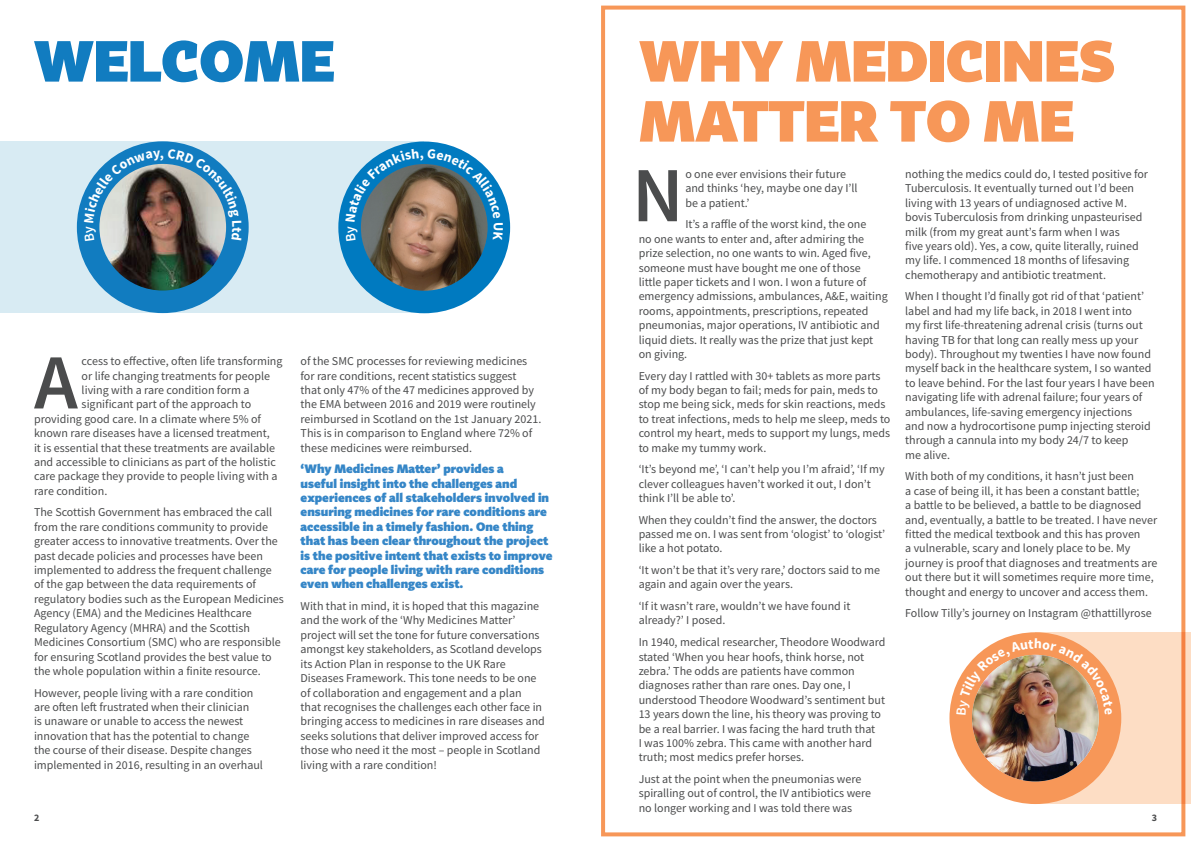
<style>
.page{position:relative;width:1191px;height:842px;background:#fff}
.page>*{position:absolute;margin:0;border:0;box-sizing:border-box;transform-origin:0 0}
.t1{font:600 78.1px "Source Sans Pro";color:#4b4c4d}
.t2{font:500 57px/60px "Tabac Sans";color:#f79758}
.t3{font:500 57px "Tabac Sans";color:#117cc0}
.t4{font:12px/14.4px "Source Sans Pro";color:#4b4c4d}
.t5{font:500 12px/14.4px "Tabac Sans";color:#3586c7}
.t6{font:700 10px "Source Sans Pro";color:#4b4c4d}
</style>
<div class="page">
<div style="left:0;top:142px;width:423px;height:171px;background:#d8ebf3"></div>
<div style="left:338px;top:142px;width:172px;height:171px;background:#007ac0;border-radius:50%"></div>
<img style="left:361px;top:164px;width:126px;height:127px;border-radius:63px">
<div style="left:601px;top:6px;width:584px;height:830px;border:4px solid #f79758"></div>
<div style="left:77px;top:141px;width:172px;height:172px;background:#117cc0;border-radius:50%"></div>
<img style="left:99px;top:164px;width:127px;height:127px;border-radius:63px">
<div style="left:1035px;top:632px;width:156px;height:172px;background:#fdddc4"></div>
<div style="left:949px;top:632px;width:172px;height:172px;background:#f79758;border-radius:50%"></div>
<img style="left:972px;top:655px;width:126px;height:126px;border-radius:63px">
<svg style="left:346px;top:148px;width:157px;height:93px"></svg>
<svg style="left:84px;top:148px;width:158px;height:94px"></svg>
<img style="left:956px;top:639px;width:157px;height:76px">
<p class="t3" style="left:34px;top:25px;width:302px">WELCOME</p>
<p class="t2" style="left:639px;top:31px;width:477px">WHY MEDICINES<br>MATTER TO ME</p>
<p class="t1" style="left:632px;top:144px;width:53px">N</p>
<p class="t4" style="left:685px;top:167px;width:174px">o one ever envisions their future and thinks ‘hey, maybe one day I’ll be a patient.’</p>
<p class="t4" style="left:638px;top:217px;width:251px;text-indent:47px">It’s a raffle of the worst kind, the one<br>no one wants to enter and, after admiring the prize selection, no one wants to win. Aged five, someone must have bought me one of those<br>little paper tickets and I won. I won a future of emergency admissions, ambulances, A&amp;E, waiting rooms, appointments, prescriptions, repeated pneumonias, major operations, IV antibiotic and liquid diets. It really was the prize that just kept on giving.</p>
<p class="t4" style="left:638px;top:368px;width:253px">Every day I rattled with 30+ tablets as more parts of my body began to fail; meds for pain, meds to stop me being sick, meds for skin reactions, meds to treat infections, meds to help me sleep, meds to control my heart, meds to support my lungs, meds to make my tummy work.</p>
<p class="t4" style="left:638px;top:462px;width:248px">‘It’s beyond me’, ‘I can’t help you I’m afraid’, ‘If my clever colleagues haven’t worked it out, I don’t think I’ll be able to’.</p>
<p class="t4" style="left:638px;top:512px;width:248px">When they couldn’t find the answer, the doctors passed me on. I was sent from ‘ologist’ to ‘ologist’ like a hot potato.</p>
<p class="t4" style="left:638px;top:563px;width:243px">‘It won’t be that it’s very rare,’ doctors said to me again and again over the years.</p>
<p class="t4" style="left:638px;top:599px;width:213px">‘If it wasn’t rare, wouldn’t we have found it already?’ I posed.</p>
<p class="t4" style="left:638px;top:635px;width:248px">In 1940, medical researcher, Theodore Woodward stated ‘When you hear hoofs, think horse, not zebra.’ The odds are patients have common diagnoses rather than rare ones. Day one, I understood Theodore Woodward’s sentiment but 13 years down the line, his theory was proving to be a real barrier. I was facing the hard truth that<br>I was 100% zebra. This came with another hard truth; most medics prefer horses.</p>
<p class="t4" style="left:638px;top:772px;width:234px">Just at the point when the pneumonias were spiralling out of control, the IV antibiotics were no longer working and I was told there was</p>
<p class="t4" style="left:905px;top:167px;width:244px">nothing the medics could do, I tested positive for Tuberculosis. It eventually turned out I’d been living with 13 years of undiagnosed active M. bovis Tuberculosis from drinking unpasteurised milk (from my great aunt’s farm when I was<br>five years old). Yes, a cow, quite literally, ruined my life. I commenced 18 months of lifesaving chemotherapy and antibiotic treatment.</p>
<p class="t4" style="left:905px;top:289px;width:251px">When I thought I’d finally got rid of that ‘patient’ label and had my life back, in 2018 I went into<br>my first life-threatening adrenal crisis (turns out having TB for that long can really mess up your body). Throughout my twenties I have now found myself back in the healthcare system, I so wanted to leave behind. For the last four years I have been navigating life with adrenal failure; four years of ambulances, life-saving emergency injections<br>and now a hydrocortisone pump injecting steroid through a cannula into my body 24/7 to keep<br>me alive.</p>
<p class="t4" style="left:905px;top:469px;width:254px">With both of my conditions, it hasn’t just been<br>a case of being ill, it has been a constant battle;<br>a battle to be believed, a battle to be diagnosed and, eventually, a battle to be treated. I have never fitted the medical textbook and this has proven<br>a vulnerable, scary and lonely place to be. My journey is proof that diagnoses and treatments are out there but it will sometimes require more time, thought and energy to uncover and access them.</p>
<p class="t4" style="left:905px;top:606px;width:248px">Follow Tilly’s journey on Instagram @thattillyrose</p>
<p class="t1" style="left:34px;top:331px;width:45px">A</p>
<p class="t4" style="left:82px;top:354px;width:202px">ccess to effective, often life transforming</p>
<p class="t4" style="left:300px;top:354px;width:242px">of the SMC processes for reviewing medicines for rare conditions, recent statistics suggest<br>that only 47% of the 47 medicines approved by the EMA between 2016 and 2019 were routinely reimbursed in Scotland on the 1st January 2021.<br>This is in comparison to England where 72% of these medicines were reimbursed.</p>
<p class="t5" style="left:300px;top:462px;width:253px">‘Why Medicines Matter’ provides a<br>useful insight into the challenges and experiences of all stakeholders involved in ensuring medicines for rare conditions are accessible in a timely fashion. One thing that has been clear throughout the project is the positive intent that exists to improve care for people living with rare conditions even when challenges exist.</p>
<p class="t4" style="left:300px;top:599px;width:246px">With that in mind, it is hoped that this magazine and the work of the ‘Why Medicines Matter’ project will set the tone for future conversations amongst key stakeholders, as Scotland develops its Action Plan in response to the UK Rare Diseases Framework. This tone needs to be one of collaboration and engagement and a plan that recognises the challenges each other face in bringing access to medicines in rare diseases and seeks solutions that deliver improved access for those who need it the most – people in Scotland living with a rare condition!</p>
<p class="t4" style="left:82px;top:368px;width:190px">or life changing treatments for people</p>
<p class="t4" style="left:82px;top:383px;width:169px">living with a rare condition form a</p>
<p class="t4" style="left:82px;top:397px;width:171px">significant part of the approach to</p>
<p class="t4" style="left:34px;top:412px;width:228px">providing good care. In a climate where 5% of</p>
<p class="t4" style="left:34px;top:426px;width:237px">known rare diseases have a licensed treatment,</p>
<p class="t4" style="left:34px;top:440px;width:242px">it is essential that these treatments are available</p>
<p class="t4" style="left:34px;top:455px;width:243px">and accessible to clinicians as part of the holistic</p>
<p class="t4" style="left:34px;top:469px;width:245px">care package they provide to people living with a</p>
<p class="t4" style="left:34px;top:484px;width:75px">rare condition.</p>
<p class="t4" style="left:34px;top:505px;width:251px">The Scottish Government has embraced the call from the rare conditions community to provide greater access to innovative treatments. Over the past decade policies and processes have been implemented to address the frequent challenge of the gap between the data requirements of regulatory bodies such as the European Medicines Agency (EMA) and the Medicines Healthcare Regulatory Agency (MHRA) and the Scottish Medicines Consortium (SMC) who are responsible for ensuring Scotland provides the best value to the whole population within a finite resource.</p>
<p class="t4" style="left:34px;top:685px;width:230px">However, people living with a rare condition are often left frustrated when their clinician<br>is unaware or unable to access the newest innovation that has the potential to change the course of their disease. Despite changes implemented in 2016, resulting in an overhaul</p>
<p class="t6" style="left:34px;top:811px;width:7px">2</p>
<p class="t6" style="left:1151px;top:811px;width:7px">3</p>
</div>
